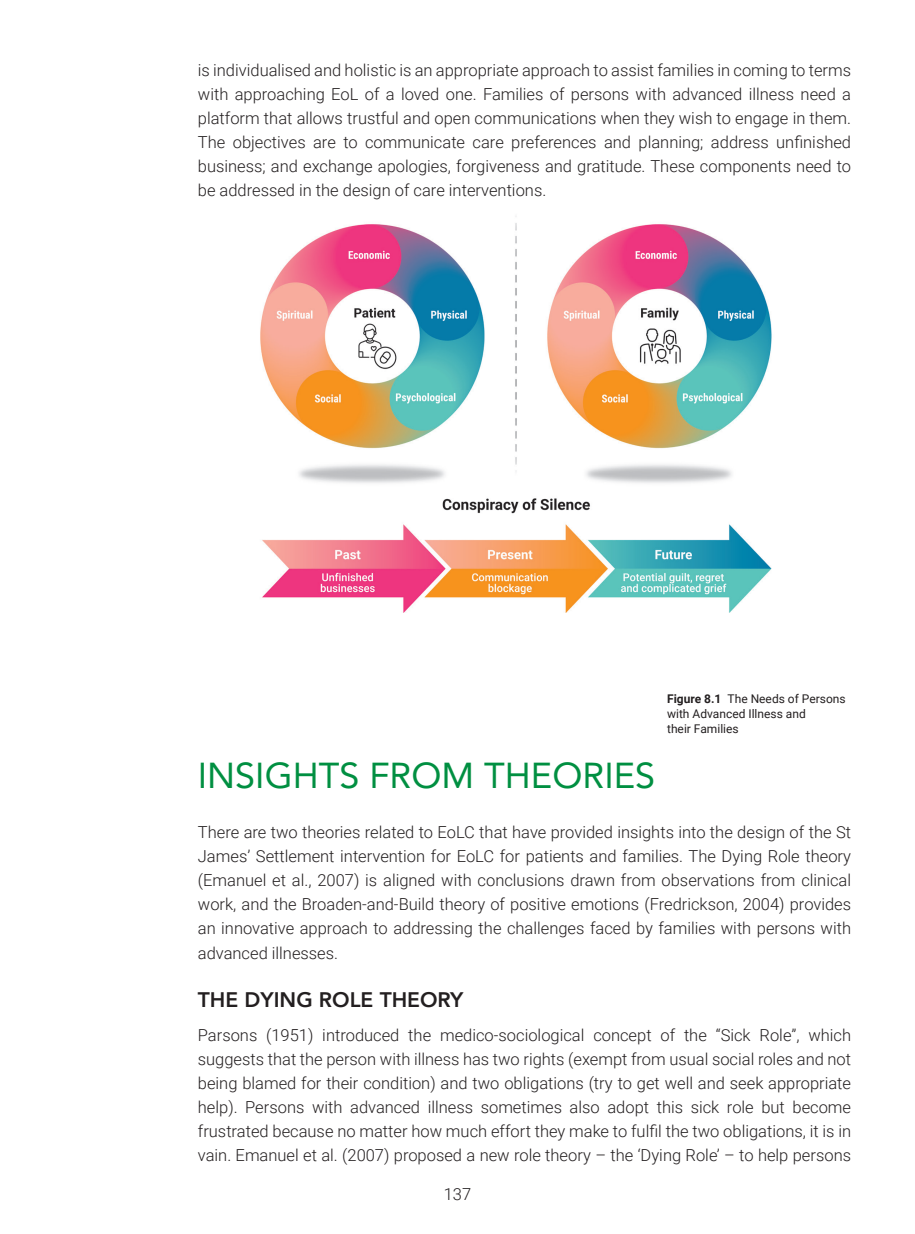
<style>
.page{position:relative;width:915px;height:1234px;background:#fff}
.page>*{position:absolute;margin:0;border:0;box-sizing:border-box;transform-origin:0 0}
.L3_Subheading{font:36px "Avenir";color:#008f41}
.L4a_Subheading{font:800 21px "Avenir";color:#231f20}
.B_Body_Text{font:300 16.5px/24px "Roboto";color:#231f20;text-align:justify}
.t1{font:12px/15px "Roboto";color:#231f20}
.s1{font-weight:700}
</style>
<div class="page">
<img style="left:260px;top:216px;width:512px;height:396px">
<p class="B_Body_Text" style="left:198px;top:58px;width:654px">is individualised and holistic is an appropriate approach to assist families in coming to terms with approaching EoL of a loved one. Families of persons with advanced illness need a platform that allows trustful and open communications when they wish to engage in them.<br>The objectives are to communicate care preferences and planning; address unfinished business; and exchange apologies, forgiveness and gratitude. These components need to be addressed in the design of care interventions.</p>
<p class="t1" style="left:666px;top:691px;width:180px"><span class="s1">Figure 8.1</span> The Needs of Persons with Advanced Illness and<br>their Families</p>
<p class="L3_Subheading" style="left:198px;top:746px;width:458px">INSIGHTS FROM THEORIES</p>
<p class="B_Body_Text" style="left:198px;top:819px;width:654px">There are two theories related to EoLC that have provided insights into the design of the St James’ Settlement intervention for EoLC for patients and families. The Dying Role theory (Emanuel et al., 2007) is aligned with conclusions drawn from observations from clinical work, and the Broaden-and-Build theory of positive emotions (Fredrickson, 2004) provides an innovative approach to addressing the challenges faced by families with persons with advanced illnesses.</p>
<p class="L4a_Subheading" style="left:198px;top:982px;width:267px">THE DYING ROLE THEORY</p>
<p class="B_Body_Text" style="left:198px;top:1022px;width:654px">Parsons (1951) introduced the medico-sociological concept of the “Sick Role”, which suggests that the person with illness has two rights (exempt from usual social roles and not being blamed for their condition) and two obligations (try to get well and seek appropriate help). Persons with advanced illness sometimes also adopt this sick role but become frustrated because no matter how much effort they make to fulfil the two obligations, it is in vain. Emanuel et al. (2007) proposed a new role theory – the ‘Dying Role’ – to help persons</p>
<p class="B_Body_Text" style="left:443px;top:1181px;width:29px">137</p>
</div>
